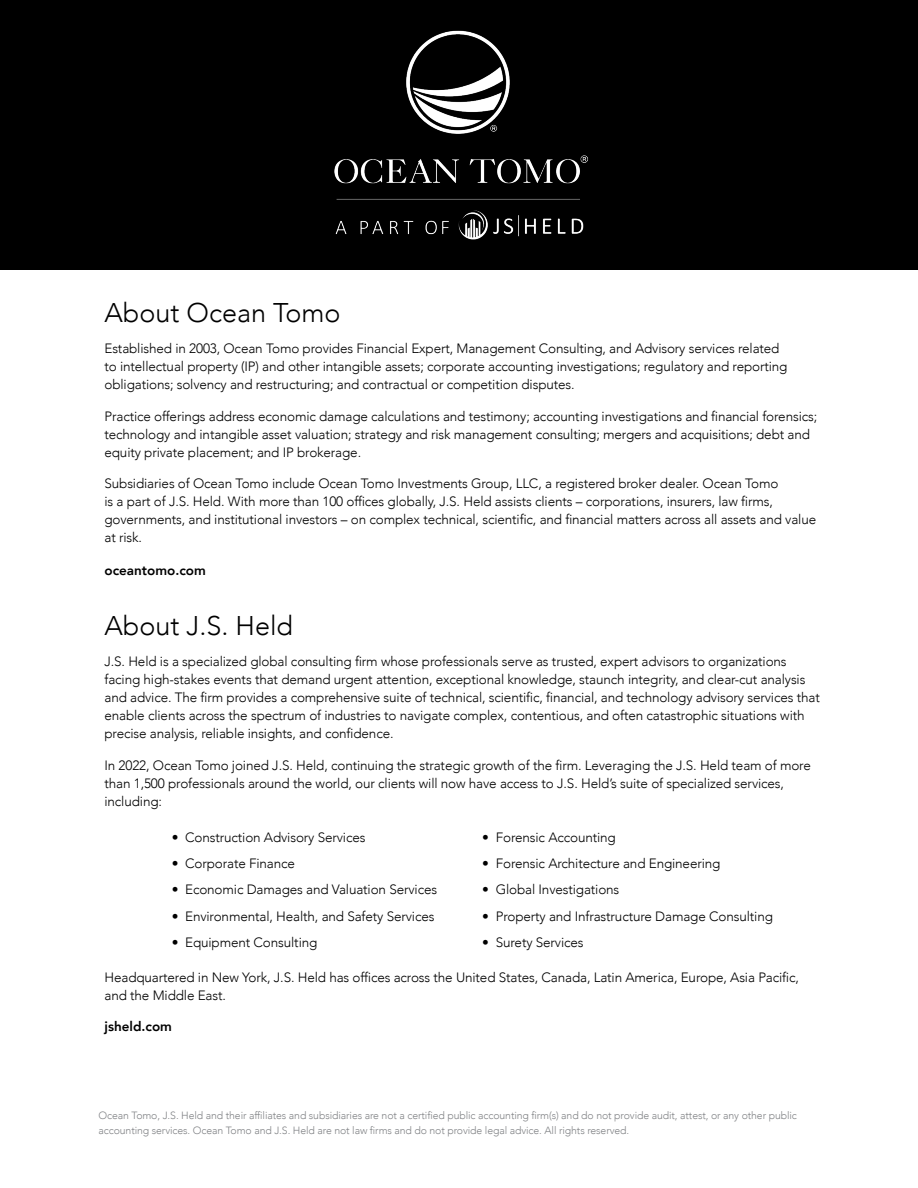
<style>
.page{position:relative;width:918px;height:1188px;background:#fff}
.page>*{position:absolute;margin:0;border:0;box-sizing:border-box;transform-origin:0 0}
.t1{font:300 27px "Avenir";color:#000}
.t2{font:300 13.5px/18px "Avenir";letter-spacing:-.01em;color:#000}
.t3{font:800 13.5px "Avenir";color:#000}
.t4{font:300 10.5px/15px "Avenir";letter-spacing:-.01em;color:#808285}
</style>
<div class="page">
<div style="left:0;top:0;width:918px;height:270px;background:#000"></div>
<img style="left:334px;top:30px;width:254px;height:210px">
<h1 class="t1" style="left:104px;top:297px;width:238px">About Ocean Tomo</h1>
<p class="t2" style="left:104px;top:340px;width:685px">Established in 2003, Ocean Tomo provides Financial Expert, Management Consulting, and Advisory services related to intellectual property (IP) and other intangible assets; corporate accounting investigations; regulatory and reporting obligations; solvency and restructuring; and contractual or competition disputes.</p>
<p class="t2" style="left:104px;top:407px;width:714px">Practice offerings address economic damage calculations and testimony; accounting investigations and financial forensics; technology and intangible asset valuation; strategy and risk management consulting; mergers and acquisitions; debt and equity private placement; and IP brokerage.</p>
<p class="t2" style="left:104px;top:475px;width:713px">Subsidiaries of Ocean Tomo include Ocean Tomo Investments Group, LLC, a registered broker dealer. Ocean Tomo<br>is a part of J.S. Held. With more than 100 offices globally, J.S. Held assists clients – corporations, insurers, law firms, governments, and institutional investors – on complex technical, scientific, and financial matters across all assets and value at risk.</p>
<p class="t3" style="left:104px;top:560px;width:103px">oceantomo.com</p>
<h1 class="t1" style="left:104px;top:610px;width:190px">About J.S. Held</h1>
<p class="t2" style="left:104px;top:653px;width:717px">J.S. Held is a specialized global consulting firm whose professionals serve as trusted, expert advisors to organizations facing high-stakes events that demand urgent attention, exceptional knowledge, staunch integrity, and clear-cut analysis and advice. The firm provides a comprehensive suite of technical, scientific, financial, and technology advisory services that enable clients across the spectrum of industries to navigate complex, contentious, and often catastrophic situations with precise analysis, reliable insights, and confidence.</p>
<p class="t2" style="left:104px;top:756px;width:708px">In 2022, Ocean Tomo joined J.S. Held, continuing the strategic growth of the firm. Leveraging the J.S. Held team of more than 1,500 professionals around the world, our clients will now have access to J.S. Held’s suite of specialized services, including:</p>
<p class="t2" style="left:172px;top:828px;width:195px">• Construction Advisory Services</p>
<p class="t2" style="left:172px;top:855px;width:125px">• Corporate Finance</p>
<p class="t2" style="left:172px;top:881px;width:267px">• Economic Damages and Valuation Services</p>
<p class="t2" style="left:172px;top:907px;width:264px">• Environmental, Health, and Safety Services</p>
<p class="t2" style="left:172px;top:933px;width:147px">• Equipment Consulting</p>
<p class="t2" style="left:482px;top:828px;width:135px">• Forensic Accounting</p>
<p class="t2" style="left:482px;top:855px;width:240px">• Forensic Architecture and Engineering</p>
<p class="t2" style="left:482px;top:881px;width:139px">• Global Investigations</p>
<p class="t2" style="left:482px;top:907px;width:292px">• Property and Infrastructure Damage Consulting</p>
<p class="t2" style="left:482px;top:933px;width:103px">• Surety Services</p>
<p class="t2" style="left:105px;top:968px;width:696px">Headquartered in New York, J.S. Held has offices across the United States, Canada, Latin America, Europe, Asia Pacific, and the Middle East.</p>
<p class="t3" style="left:105px;top:1016px;width:69px">jsheld.com</p>
<p class="t4" style="left:99px;top:1108px;width:700px">Ocean Tomo, J.S. Held and their affiliates and subsidiaries are not a certified public accounting firm(s) and do not provide audit, attest, or any other public accounting services. Ocean Tomo and J.S. Held are not law firms and do not provide legal advice. All rights reserved.</p>
</div>
